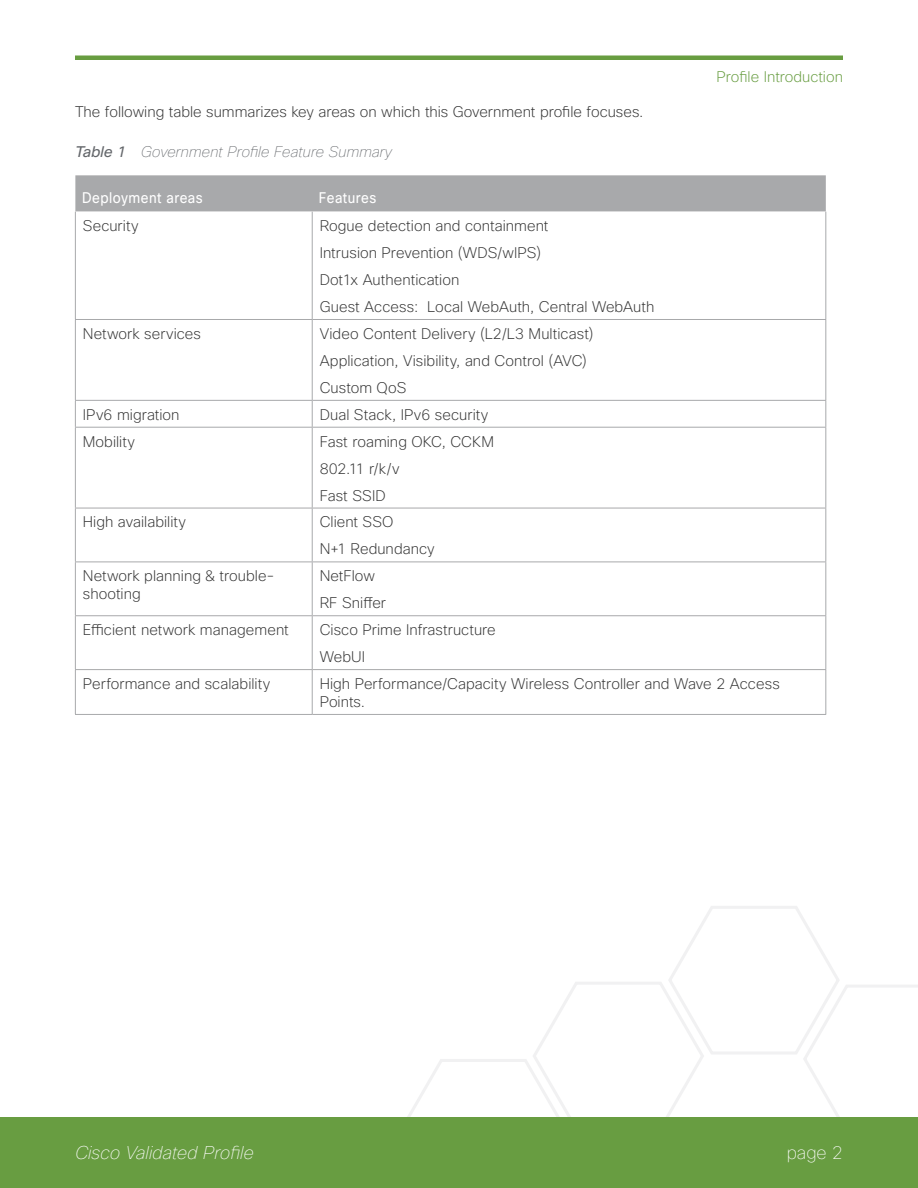
<style>
.page{position:relative;width:918px;height:1188px;background:#fff}
.page>*{position:absolute;margin:0;border:0;box-sizing:border-box;transform-origin:0 0}
.t1{font:italic 100 18px "Cisco Sans";color:#fff}
.t2{font:100 18px "Cisco Sans";color:#fff}
.t3{font:200 15px/27px "Cisco Sans";letter-spacing:.005em;color:#323232}
.t4{font:italic 100 15px "Cisco Sans";color:#64676b}
.t5{font:15px "Cisco Sans";letter-spacing:.035em;color:#fff;scale:.9 1}
.t6{font:200 15px "Cisco Sans";color:#689d41}
.s1{font-weight:400}
</style>
<div class="page">
<svg style="left:396px;top:906px;width:522px;height:212px"></svg>
<div style="left:0;top:1118px;width:918px;height:70px;background:#689d41"></div>
<hr style="left:75px;top:56px;width:768px;height:4px;background:#689d41">
<div style="left:75px;top:175px;width:751px;height:37px;background:#a8a9ab"></div>
<svg style="left:76px;top:212px;width:749px;height:502px"></svg>
<hr style="left:75px;top:212px;width:1px;height:107px;background:#a8a9ab">
<hr style="left:312px;top:212px;width:1px;height:107px;background:#a8a9ab">
<hr style="left:825px;top:212px;width:1px;height:107px;background:#a8a9ab">
<hr style="left:75px;top:319px;width:237px;height:1px;background:#a8a9ab">
<hr style="left:75px;top:320px;width:1px;height:80px;background:#a8a9ab">
<hr style="left:312px;top:319px;width:514px;height:1px;background:#a8a9ab">
<hr style="left:312px;top:320px;width:1px;height:80px;background:#a8a9ab">
<hr style="left:825px;top:320px;width:1px;height:80px;background:#a8a9ab">
<hr style="left:75px;top:400px;width:237px;height:1px;background:#a8a9ab">
<svg style="left:75px;top:401px;width:1px;height:26px"></svg>
<hr style="left:312px;top:400px;width:514px;height:1px;background:#a8a9ab">
<svg style="left:312px;top:401px;width:1px;height:26px"></svg>
<svg style="left:825px;top:401px;width:1px;height:26px"></svg>
<hr style="left:75px;top:427px;width:237px;height:1px;background:#a8a9ab">
<hr style="left:75px;top:428px;width:1px;height:80px;background:#a8a9ab">
<hr style="left:312px;top:427px;width:514px;height:1px;background:#a8a9ab">
<hr style="left:312px;top:428px;width:1px;height:80px;background:#a8a9ab">
<hr style="left:825px;top:428px;width:1px;height:80px;background:#a8a9ab">
<hr style="left:75px;top:508px;width:237px;height:1px;background:#a8a9ab">
<hr style="left:75px;top:508px;width:1px;height:54px;background:#a8a9ab">
<hr style="left:312px;top:508px;width:514px;height:1px;background:#a8a9ab">
<hr style="left:312px;top:508px;width:1px;height:54px;background:#a8a9ab">
<hr style="left:825px;top:508px;width:1px;height:54px;background:#a8a9ab">
<hr style="left:75px;top:562px;width:237px;height:1px;background:#a8a9ab">
<hr style="left:75px;top:562px;width:1px;height:53px;background:#a8a9ab">
<hr style="left:312px;top:562px;width:514px;height:1px;background:#a8a9ab">
<hr style="left:312px;top:562px;width:1px;height:53px;background:#a8a9ab">
<hr style="left:825px;top:562px;width:1px;height:53px;background:#a8a9ab">
<hr style="left:75px;top:615px;width:237px;height:1px;background:#a8a9ab">
<hr style="left:75px;top:616px;width:1px;height:53px;background:#a8a9ab">
<hr style="left:312px;top:615px;width:514px;height:1px;background:#a8a9ab">
<hr style="left:312px;top:616px;width:1px;height:53px;background:#a8a9ab">
<hr style="left:825px;top:616px;width:1px;height:53px;background:#a8a9ab">
<hr style="left:75px;top:669px;width:237px;height:1px;background:#a8a9ab">
<hr style="left:75px;top:670px;width:1px;height:44px;background:#a8a9ab">
<hr style="left:312px;top:669px;width:514px;height:1px;background:#a8a9ab">
<hr style="left:312px;top:670px;width:1px;height:44px;background:#a8a9ab">
<hr style="left:825px;top:670px;width:1px;height:44px;background:#a8a9ab">
<hr style="left:75px;top:714px;width:237px;height:1px;background:#a8a9ab">
<hr style="left:312px;top:714px;width:514px;height:1px;background:#a8a9ab">
<p class="t6" style="left:717px;top:68px;width:128px">Profile Introduction</p>
<p class="t3" style="left:75px;top:98px;width:570px">The following table summarizes key areas on which this Government profile focuses.</p>
<p class="t4" style="left:75px;top:143px;width:318px"><span class="s1">Table 1</span> Government Profile Feature Summary</p>
<p class="t5" style="left:82px;top:189px;width:136px">Deployment areas</p>
<p class="t5" style="left:319px;top:189px;width:65px">Features</p>
<p class="t3" style="left:83px;top:212px;width:57px">Security</p>
<p class="t3" style="left:320px;top:212px;width:336px">Rogue detection and containment<br>Intrusion Prevention (WDS/wIPS)<br>Dot1x Authentication<br>Guest Access: Local WebAuth, Central WebAuth</p>
<p class="t3" style="left:83px;top:320px;width:120px">Network services</p>
<p class="t3" style="left:320px;top:320px;width:275px">Video Content Delivery (L2/L3 Multicast)<br>Application, Visibility, and Control (AVC)<br>Custom QoS</p>
<p class="t3" style="left:83px;top:401px;width:98px">IPv6 migration</p>
<p class="t3" style="left:320px;top:401px;width:170px">Dual Stack, IPv6 security</p>
<p class="t3" style="left:83px;top:428px;width:54px">Mobility</p>
<p class="t3" style="left:320px;top:428px;width:176px">Fast roaming OKC, CCKM<br>802.11 r/k/v<br>Fast SSID</p>
<p class="t3" style="left:83px;top:509px;width:105px">High availability</p>
<p class="t3" style="left:320px;top:509px;width:116px">Client SSO<br>N+1 Redundancy</p>
<p class="t3" style="left:83px;top:567px;width:193px;line-height:18px">Network planning &amp; trouble&shy;shooting</p>
<p class="t3" style="left:320px;top:562px;width:68px">NetFlow<br>RF Sniffer</p>
<p class="t3" style="left:83px;top:616px;width:207px">Efficient network management</p>
<p class="t3" style="left:320px;top:616px;width:178px">Cisco Prime Infrastructure<br>WebUI</p>
<p class="t3" style="left:83px;top:670px;width:189px">Performance and scalability</p>
<p class="t3" style="left:320px;top:675px;width:462px;line-height:18px">High Performance/Capacity Wireless Controller and Wave 2 Access<br>Points.</p>
<p class="t1" style="left:75px;top:1141px;width:180px">Cisco Validated Profile</p>
<p class="t2" style="left:787px;top:1141px;width:58px">page 2</p>
</div>
